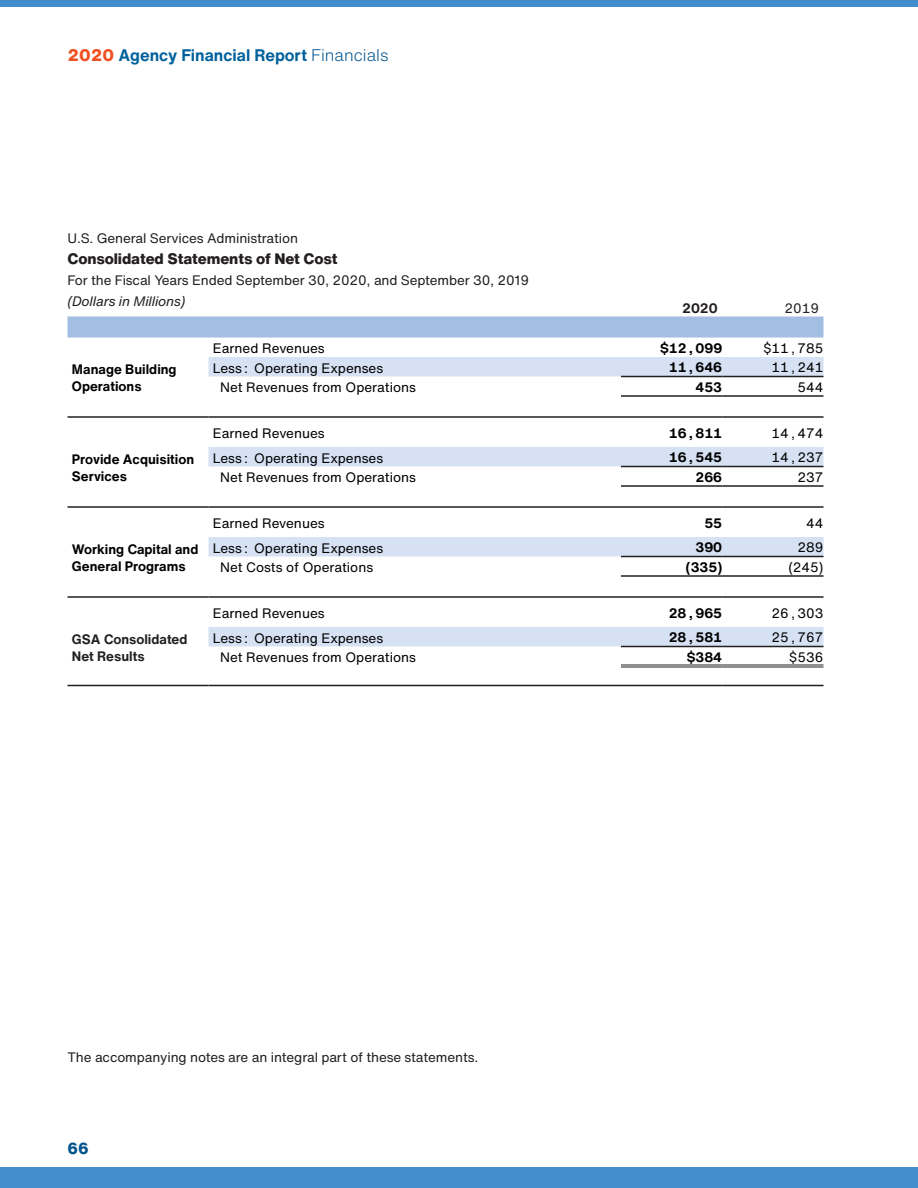
<style>
.page{position:relative;width:918px;height:1188px;background:#fff}
.page>*{position:absolute;margin:0;border:0;box-sizing:border-box;transform-origin:0 0}
.t1{font:700 16.5px "Helvetica Now Text";color:#00619c}
.t2{font:800 15.75px "Helvetica Now Text";color:#00538d;scale:.95 1}
.Balance_sheets{font:800 15px "Helvetica Now Text";letter-spacing:-.01em;color:#231f20}
.t3{font:13.5px "Helvetica Now Text";color:#000}
.Text_2020{font:13.5px/21px "Helvetica Now Text";letter-spacing:-.01em;color:#231f20}
.t4{font:700 13.5px/16.2px "Helvetica Now Text";color:#000}
.t5{font:700 13.5px "Helvetica Now Text";color:#231f20}
.s1{font-weight:800;color:#f15122}
.s2{font-weight:300;color:#00538d}
.s3{font-style:italic}
</style>
<div class="page">
<div style="left:0;top:0;width:918px;height:7px;background:#428ecc"></div>
<div style="left:0;top:1168px;width:918px;height:20px;background:#428ecc"></div>
<svg style="left:68px;top:316px;width:756px;height:22px;background:#a6c0e4"></svg>
<svg style="left:208px;top:357px;width:616px;height:289px"></svg>
<hr style="left:621px;top:664px;width:101px;height:4px;background:#8f8d8e">
<hr style="left:722px;top:664px;width:102px;height:4px;background:#908e8f">
<hr style="left:68px;top:596px;width:140px;height:2px;background:#231f20">
<hr style="left:208px;top:596px;width:413px;height:2px;background:#231f20">
<hr style="left:621px;top:596px;width:101px;height:2px;background:#231f20">
<hr style="left:722px;top:596px;width:102px;height:2px;background:#231f20">
<hr style="left:68px;top:685px;width:140px;height:1px;background:#231f20">
<hr style="left:208px;top:685px;width:413px;height:1px;background:#231f20">
<hr style="left:621px;top:685px;width:101px;height:1px;background:#231f20">
<hr style="left:722px;top:685px;width:102px;height:1px;background:#231f20">
<hr style="left:68px;top:416px;width:140px;height:2px;background:#231f20">
<hr style="left:208px;top:416px;width:413px;height:2px;background:#231f20">
<hr style="left:621px;top:416px;width:101px;height:2px;background:#231f20">
<hr style="left:722px;top:416px;width:102px;height:2px;background:#231f20">
<hr style="left:68px;top:506px;width:140px;height:2px;background:#231f20">
<hr style="left:208px;top:506px;width:413px;height:2px;background:#231f20">
<hr style="left:621px;top:506px;width:101px;height:2px;background:#231f20">
<hr style="left:722px;top:506px;width:102px;height:2px;background:#231f20">
<hr style="left:621px;top:376px;width:101px;height:1px;background:#231f20">
<hr style="left:722px;top:376px;width:102px;height:1px;background:#231f20">
<hr style="left:621px;top:395px;width:101px;height:2px;background:#231f20">
<hr style="left:722px;top:395px;width:102px;height:2px;background:#231f20">
<hr style="left:621px;top:466px;width:101px;height:1px;background:#231f20">
<hr style="left:722px;top:466px;width:102px;height:1px;background:#231f20">
<hr style="left:621px;top:485px;width:101px;height:2px;background:#231f20">
<hr style="left:722px;top:485px;width:102px;height:2px;background:#231f20">
<hr style="left:621px;top:556px;width:101px;height:1px;background:#231f20">
<hr style="left:722px;top:556px;width:102px;height:1px;background:#231f20">
<hr style="left:621px;top:575px;width:101px;height:2px;background:#231f20">
<hr style="left:722px;top:575px;width:102px;height:2px;background:#231f20">
<hr style="left:621px;top:646px;width:101px;height:1px;background:#231f20">
<hr style="left:722px;top:646px;width:102px;height:1px;background:#231f20">
<hr style="left:621px;top:665px;width:101px;height:1px;background:#231f20">
<hr style="left:621px;top:667px;width:101px;height:1px;background:#231f20">
<hr style="left:722px;top:665px;width:102px;height:1px;background:#231f20">
<hr style="left:722px;top:667px;width:102px;height:1px;background:#231f20">
<p class="t1" style="left:68px;top:43px;width:323px"><span class="s1">2020</span> Agency Financial Report <span class="s2">Financials</span></p>
<p class="Text_2020" style="left:68px;top:227px;width:232px">U.S. General Services Administration</p>
<p class="Balance_sheets" style="left:68px;top:247px;width:272px">Consolidated Statements of Net Cost</p>
<p class="Text_2020" style="left:68px;top:269px;width:463px">For the Fiscal Years Ended September 30, 2020, and September 30, 2019 <span class="s3">(Dollars in Millions)</span></p>
<p class="t5" style="left:682px;top:298px;width:37px">2020</p>
<p class="Text_2020" style="left:784px;top:297px;width:36px">2019</p>
<p class="t3" style="left:213px;top:338px;width:113px">Earned Revenues</p>
<p class="t4" style="left:660px;top:340px;width:64px">$12,099</p>
<p class="t3" style="left:763px;top:338px;width:62px">$11,785</p>
<p class="t4" style="left:72px;top:361px;width:106px">Manage Building<br>Operations</p>
<p class="t3" style="left:213px;top:358px;width:172px">Less: Operating Expenses</p>
<p class="t4" style="left:669px;top:359px;width:55px">11,646</p>
<p class="t3" style="left:772px;top:357px;width:53px">11,241</p>
<p class="t3" style="left:220px;top:377px;width:197px">Net Revenues from Operations</p>
<p class="t4" style="left:696px;top:379px;width:28px">453</p>
<p class="t3" style="left:798px;top:377px;width:27px">544</p>
<p class="t3" style="left:213px;top:423px;width:113px">Earned Revenues</p>
<p class="t4" style="left:669px;top:425px;width:55px">16,811</p>
<p class="t3" style="left:772px;top:423px;width:53px">14,474</p>
<p class="t4" style="left:72px;top:451px;width:124px">Provide Acquisition<br>Services</p>
<p class="t3" style="left:213px;top:448px;width:172px">Less: Operating Expenses</p>
<p class="t4" style="left:669px;top:449px;width:55px">16,545</p>
<p class="t3" style="left:772px;top:447px;width:53px">14,237</p>
<p class="t3" style="left:220px;top:467px;width:197px">Net Revenues from Operations</p>
<p class="t4" style="left:695px;top:469px;width:28px">266</p>
<p class="t3" style="left:798px;top:467px;width:27px">237</p>
<p class="t3" style="left:213px;top:513px;width:113px">Earned Revenues</p>
<p class="t4" style="left:704px;top:515px;width:19px">55</p>
<p class="t3" style="left:806px;top:513px;width:19px">44</p>
<p class="t4" style="left:72px;top:541px;width:128px">Working Capital and<br>General Programs</p>
<p class="t3" style="left:213px;top:538px;width:172px">Less: Operating Expenses</p>
<p class="t4" style="left:695px;top:539px;width:28px">390</p>
<p class="t3" style="left:798px;top:537px;width:27px">289</p>
<p class="t3" style="left:220px;top:557px;width:154px">Net Costs of Operations</p>
<p class="t4" style="left:686px;top:559px;width:38px">(335)</p>
<p class="t3" style="left:788px;top:557px;width:37px">(245)</p>
<p class="t3" style="left:213px;top:603px;width:113px">Earned Revenues</p>
<p class="t4" style="left:669px;top:605px;width:55px">28,965</p>
<p class="t3" style="left:772px;top:603px;width:53px">26,303</p>
<p class="t5" style="left:72px;top:629px;width:117px">GSA Consolidated</p>
<p class="t5" style="left:72px;top:646px;width:74px">Net Results</p>
<p class="t3" style="left:213px;top:628px;width:172px">Less: Operating Expenses</p>
<p class="t4" style="left:669px;top:629px;width:55px">28,581</p>
<p class="t3" style="left:772px;top:627px;width:53px">25,767</p>
<p class="t3" style="left:220px;top:647px;width:197px">Net Revenues from Operations</p>
<p class="t4" style="left:687px;top:649px;width:37px">$384</p>
<p class="t3" style="left:789px;top:647px;width:36px">$536</p>
<p class="Text_2020" style="left:68px;top:1046px;width:412px">The accompanying notes are an integral part of these statements.</p>
<p class="t2" style="left:68px;top:1137px;width:24px">66</p>
</div>
